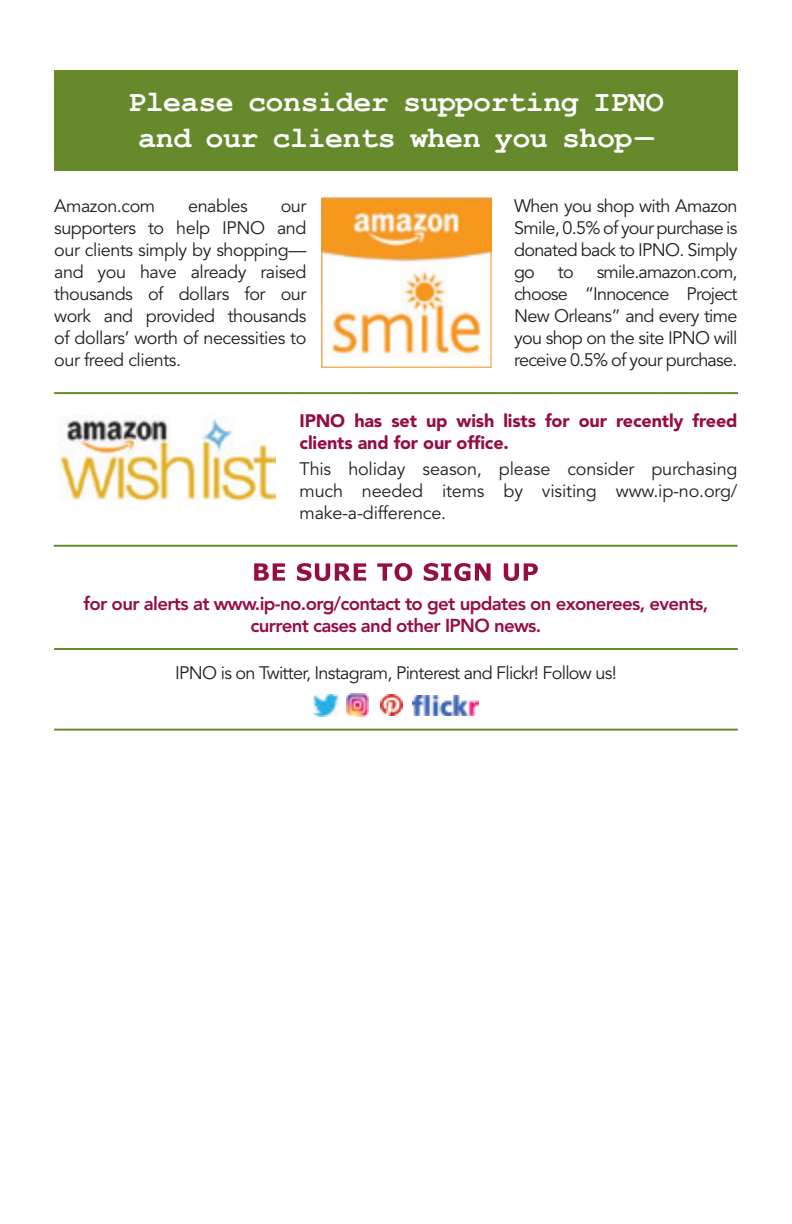
<style>
.page{position:relative;width:792px;height:1224px;background:#fff}
.page>*{position:absolute;margin:0;border:0;box-sizing:border-box;transform-origin:0 0}
.PARAGRAPH_7_8_10_3{font:700 30px "Courier New";letter-spacing:-.015em;color:#fff}
.TEXT_9_3_11{font:800 18.6px/22px "Avenir";letter-spacing:-.035em;color:#950d43;text-align:center}
.PARAGRAPH_7_8_10__05{font:18px/22px "Avenir";letter-spacing:-.04em;color:#231f20;text-align:justify}
.TEXT_9_3_11-2{font:18px/22px "Avenir";letter-spacing:-.035em;color:#231f20;text-align:justify}
.TEXT_9_3_11-3{font:900 18px/22px "Avenir";letter-spacing:-.01em;color:#950d43}
</style>
<div class="page">
<div style="left:54px;top:71px;width:684px;height:100px;background:#66892c"></div>
<img style="left:323px;top:200px;width:167px;height:155px">
<div style="left:321px;top:198px;width:171px;height:170px;border:1px solid #f7931d"></div>
<img style="left:59px;top:415px;width:217px;height:86px">
<svg style="left:254px;top:563px;width:284px;height:18px"></svg>
<img style="left:346px;top:694px;width:23px;height:22px">
<img style="left:381px;top:694px;width:21px;height:22px">
<img style="left:313px;top:694px;width:26px;height:22px">
<img style="left:412px;top:696px;width:66px;height:20px">
<hr style="left:54px;top:392px;width:684px;height:2px;background:#66892c">
<hr style="left:54px;top:545px;width:684px;height:2px;background:#66892c">
<hr style="left:54px;top:648px;width:684px;height:2px;background:#66892c">
<hr style="left:54px;top:729px;width:684px;height:2px;background:#66892c">
<p class="PARAGRAPH_7_8_10_3" style="left:128px;top:83px;width:537px">Please consider supporting IPNO</p>
<p class="PARAGRAPH_7_8_10_3" style="left:138px;top:119px;width:517px">and our clients when you shop—</p>
<p class="PARAGRAPH_7_8_10__05" style="left:54px;top:195px;width:103px">Amazon.com</p>
<p class="PARAGRAPH_7_8_10__05" style="left:188px;top:195px;width:61px">enables</p>
<p class="PARAGRAPH_7_8_10__05" style="left:54px;top:195px;width:254px;text-indent:226px">our supporters to help IPNO and our clients simply by shopping— and you have already raised thousands of dollars for our work and provided thousands of dollars’ worth of necessities to our freed clients.</p>
<p class="PARAGRAPH_7_8_10__05" style="left:514px;top:195px;width:225px">When you shop with Amazon Smile, 0.5% of your purchase is donated back to IPNO. Simply go</p>
<p class="PARAGRAPH_7_8_10__05" style="left:514px;top:261px;width:225px;text-indent:83px">smile.amazon.com, choose “Innocence Project New Orleans” and every time you shop on the site IPNO will receive 0.5% of your purchase.</p>
<p class="PARAGRAPH_7_8_10__05" style="left:558px;top:261px;width:17px">to</p>
<p class="TEXT_9_3_11-3" style="left:300px;top:410px;width:440px">IPNO has set up wish lists for our recently freed clients and for our office.</p>
<p class="TEXT_9_3_11-2" style="left:300px;top:459px;width:440px">This holiday season, please consider purchasing much needed items by visiting www.ip-no.org/ make-a-difference.</p>
<p class="TEXT_9_3_11" style="left:84px;top:593px;width:626px">for our alerts at www.ip-no.org/contact to get updates on exonerees, events, current cases and other IPNO news.</p>
<p class="TEXT_9_3_11-2" style="left:175px;top:662px;width:443px">IPNO is on Twitter, Instagram, Pinterest and Flickr! Follow us!</p>
</div>
